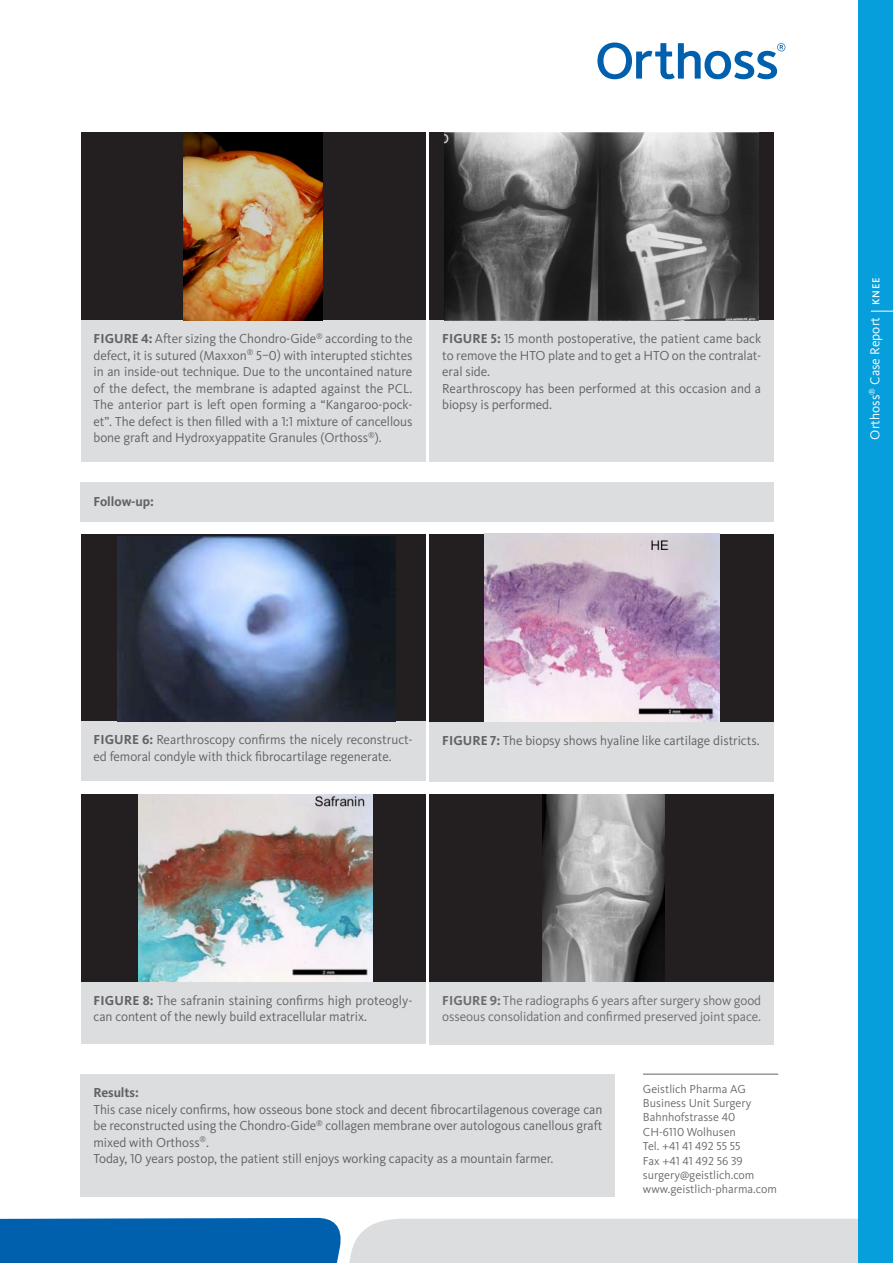
<style>
.page{position:relative;width:893px;height:1263px;background:#fff}
.page>*{position:absolute;margin:0;border:0;box-sizing:border-box;transform-origin:0 0}
.Lauftext{font:13.5px/16.5px "Kievit OT";letter-spacing:-.005em;color:#636366;text-align:justify}
.Lauftext-2{font:13.5px/16.5px "Kievit OT";letter-spacing:-.005em;color:#6c6d70}
.t1{font:13.5px "Kievit OT";color:#fff}
.Lauftext-3{font:700 13.5px "Kievit OT";letter-spacing:-.005em;color:#636366}
.t2{font:12px "Kievit OT";color:#6c6d70}
.s1{font-weight:700}
.s2{font-weight:500;font-size:10.5px}
</style>
<div class="page">
<svg style="left:0;top:1218px;width:859px;height:45px;background:#87adcd"></svg>
<svg style="left:597px;top:43px;width:188px;height:36px"></svg>
<div style="left:859px;top:0;width:34px;height:1263px;background:#069edb"></div>
<svg style="left:871px;top:311px;width:22px;height:1px"></svg>
<div style="left:81px;top:1074px;width:534px;height:122px;background:#dcdddf"></div>
<div style="left:81px;top:483px;width:693px;height:39px;background:#dcdddf"></div>
<hr style="left:643px;top:1074px;width:135px;height:1px;background:#636366">
<div style="left:81px;top:132px;width:344px;height:188px;background:#231f20"></div>
<div style="left:81px;top:534px;width:344px;height:188px;background:#231f20"></div>
<div style="left:81px;top:794px;width:344px;height:188px;background:#231f20"></div>
<div style="left:429px;top:132px;width:345px;height:188px;background:#231f20"></div>
<div style="left:429px;top:534px;width:345px;height:187px;background:#231f20"></div>
<div style="left:429px;top:794px;width:345px;height:187px;background:#231f20"></div>
<div style="left:81px;top:320px;width:344px;height:142px;background:#dcdddf"></div>
<div style="left:81px;top:721px;width:344px;height:60px;background:#dcdddf"></div>
<div style="left:429px;top:320px;width:345px;height:142px;background:#dcdddf"></div>
<div style="left:429px;top:722px;width:345px;height:59px;background:#dcdddf"></div>
<div style="left:429px;top:982px;width:345px;height:62px;background:#dcdddf"></div>
<div style="left:81px;top:982px;width:344px;height:62px;background:#dcdddf"></div>
<img style="left:183px;top:132px;width:140px;height:188px">
<img style="left:445px;top:132px;width:314px;height:188px">
<img style="left:117px;top:536px;width:278px;height:185px">
<img style="left:485px;top:534px;width:235px;height:188px">
<img style="left:139px;top:794px;width:233px;height:188px">
<img style="left:543px;top:794px;width:122px;height:187px">
<p class="Lauftext" style="left:94px;top:330px;width:320px"><span class="s1">FIGURE 4:</span> After sizing the Chondro-Gide<sup>®</sup> according to the defect, it is sutured (Maxxon<sup>®</sup> 5–0) with interupted stichtes in an inside-out technique. Due to the uncontained nature of the defect, the membrane is adapted against the PCL.<br>The anterior part is left open forming a “Kangaroo-pock&shy;et”. The defect is then filled with a 1:1 mixture of cancellous bone graft and Hydroxyappatite Granules (Orthoss<sup>®</sup>).</p>
<p class="Lauftext-3" style="left:94px;top:493px;width:62px">Follow-up:</p>
<p class="Lauftext" style="left:442px;top:330px;width:321px"><span class="s1">FIGURE 5:</span> 15 month postoperative, the patient came back to remove the HTO plate and to get a HTO on the contralat&shy;eral side.</p>
<p class="Lauftext" style="left:442px;top:380px;width:320px">Rearthroscopy has been performed at this occasion and a biopsy is performed.</p>
<p class="Lauftext" style="left:94px;top:731px;width:320px"><span class="s1">FIGURE 6:</span> Rearthroscopy confirms the nicely reconstruct&shy;ed femoral condyle with thick fibrocartilage regenerate.</p>
<p class="Lauftext" style="left:442px;top:732px;width:319px"><span class="s1">FIGURE 7:</span> The biopsy shows hyaline like cartilage districts.</p>
<p class="Lauftext" style="left:94px;top:992px;width:320px"><span class="s1">FIGURE 8:</span> The safranin staining confirms high proteogly&shy;can content of the newly build extracellular matrix.</p>
<p class="Lauftext-2" style="left:442px;top:992px;width:320px"><span class="s1">FIGURE 9:</span> The radiographs 6 years after surgery show good osseous consolidation and confirmed preserved joint space.</p>
<p class="Lauftext-3" style="left:94px;top:1084px;width:47px">Results:</p>
<p class="Lauftext" style="left:94px;top:1101px;width:510px">This case nicely confirms, how osseous bone stock and decent fibrocartilagenous coverage can be reconstructed using the Chondro-Gide<sup>®</sup> collagen membrane over autologous canellous graft mixed with Orthoss<sup>®</sup>.</p>
<p class="Lauftext" style="left:94px;top:1150px;width:461px">Today, 10 years postop, the patient still enjoys working capacity as a mountain farmer.</p>
<p class="t2" style="left:643px;top:1081px;width:104px">Geistlich Pharma AG</p>
<p class="t2" style="left:643px;top:1096px;width:110px">Business Unit Surgery</p>
<p class="t2" style="left:643px;top:1110px;width:94px">Bahnhofstrasse 40</p>
<p class="t2" style="left:643px;top:1124px;width:95px">CH-6110 Wolhusen</p>
<p class="t2" style="left:643px;top:1139px;width:99px">Tel. +41 41 492 55 55</p>
<p class="t2" style="left:643px;top:1153px;width:101px">Fax +41 41 492 56 39</p>
<p class="t2" style="left:643px;top:1168px;width:113px">surgery@geistlich.com</p>
<p class="t2" style="left:643px;top:1182px;width:136px">www.geistlich-pharma.com</p>
<p class="t1" style="left:867px;top:440px;width:163px;rotate:-90deg">Orthoss<sup>®</sup> Case Report <span class="s2">KNEE</span></p>
</div>
